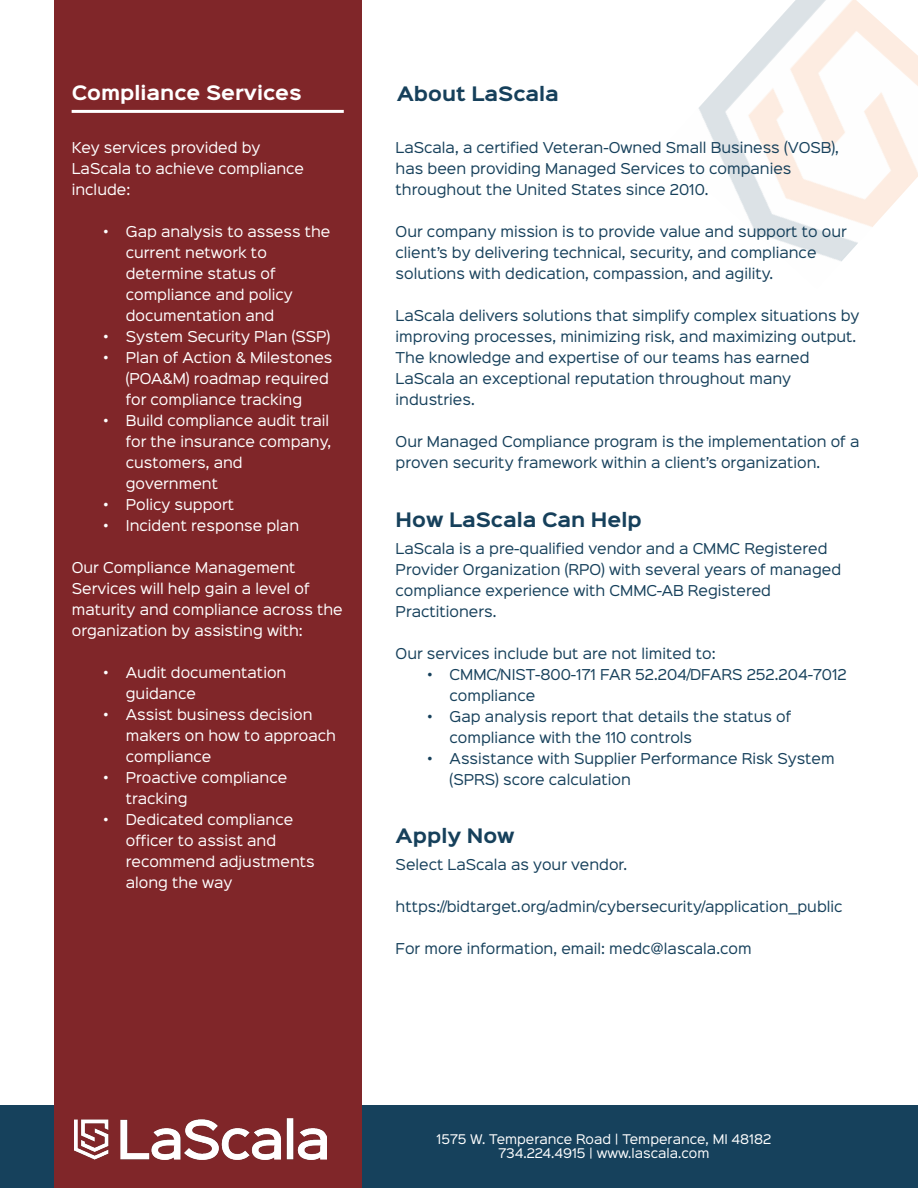
<style>
.page{position:relative;width:918px;height:1188px;background:#fff}
.page>*{position:absolute;margin:0;border:0;box-sizing:border-box;transform-origin:0 0}
.t1{font:700 18px "Sinkin Sans 700";color:#16405b}
.t2{font:700 18px "Sinkin Sans 700";color:#fff}
.t3{font:13.5px/21px "Sinkin Sans 400";color:#16405b}
.t4{font:13.5px/21px "Sinkin Sans 400";color:#fff}
.t5{font:12px/14.4px "Sinkin Sans 400";color:#fff;text-align:center}
</style>
<div class="page">
<img style="left:698px;top:0;width:220px;height:262px">
<div style="left:0;top:1106px;width:918px;height:82px;background:#16415c"></div>
<div style="left:54px;top:0;width:308px;height:1188px;background:#802629"></div>
<img style="left:75px;top:1118px;width:251px;height:42px">
<hr style="left:72px;top:110px;width:272px;height:3px;background:#fff">
<p class="t2" style="left:72px;top:83px;width:231px">Compliance Services</p>
<p class="t4" style="left:72px;top:136px;width:234px">Key services provided by<br>LaScala to achieve compliance include:</p>
<p class="t4" style="left:126px;top:220px;width:206px;text-indent:-22px">• Gap analysis to assess the current network to determine status of compliance and policy documentation and</p>
<p class="t4" style="left:104px;top:325px;width:228px">• System Security Plan (SSP)</p>
<p class="t4" style="left:126px;top:346px;width:208px;text-indent:-22px">• Plan of Action &amp; Milestones (POA&amp;M) roadmap required for compliance tracking</p>
<p class="t4" style="left:126px;top:409px;width:207px;text-indent:-22px">• Build compliance audit trail for the insurance company, customers, and government</p>
<p class="t4" style="left:104px;top:493px;width:131px">• Policy support</p>
<p class="t4" style="left:104px;top:514px;width:196px">• Incident response plan</p>
<p class="t4" style="left:72px;top:556px;width:225px">Our Compliance Management</p>
<p class="t4" style="left:72px;top:577px;width:239px">Services will help gain a level of</p>
<p class="t4" style="left:72px;top:598px;width:272px">maturity and compliance across the organization by assisting with:</p>
<p class="t4" style="left:126px;top:661px;width:162px;text-indent:-22px">• Audit documentation guidance</p>
<p class="t4" style="left:126px;top:703px;width:212px;text-indent:-22px">• Assist business decision makers on how to approach compliance</p>
<p class="t4" style="left:126px;top:766px;width:163px;text-indent:-22px">• Proactive compliance tracking</p>
<p class="t4" style="left:126px;top:808px;width:190px;text-indent:-22px">• Dedicated compliance officer to assist and recommend adjustments along the way</p>
<p class="t1" style="left:397px;top:84px;width:164px">About LaScala</p>
<p class="t3" style="left:396px;top:136px;width:445px">LaScala, a certified Veteran-Owned Small Business (VOSB), has been providing Managed Services to companies throughout the United States since 2010.</p>
<p class="t3" style="left:396px;top:220px;width:453px">Our company mission is to provide value and support to our client’s by delivering technical, security, and compliance solutions with dedication, compassion, and agility.</p>
<p class="t3" style="left:396px;top:304px;width:465px">LaScala delivers solutions that simplify complex situations by improving processes, minimizing risk, and maximizing output.<br>The knowledge and expertise of our teams has earned LaScala an exceptional reputation throughout many industries.</p>
<p class="t3" style="left:396px;top:430px;width:465px">Our Managed Compliance program is the implementation of a proven security framework within a client’s organization.</p>
<p class="t1" style="left:396px;top:510px;width:247px">How LaScala Can Help</p>
<p class="t3" style="left:396px;top:537px;width:447px">LaScala is a pre-qualified vendor and a CMMC Registered Provider Organization (RPO) with several years of managed compliance experience with CMMC-AB Registered Practitioners.</p>
<p class="t3" style="left:396px;top:642px;width:322px">Our services include but are not limited to:</p>
<p class="t3" style="left:450px;top:663px;width:399px;text-indent:-22px">• CMMC/NIST-800-171 FAR 52.204/DFARS 252.204-7012 compliance</p>
<p class="t3" style="left:450px;top:705px;width:343px;text-indent:-22px">• Gap analysis report that details the status of compliance with the 110 controls</p>
<p class="t3" style="left:450px;top:747px;width:387px;text-indent:-22px">• Assistance with Supplier Performance Risk System (SPRS) score calculation</p>
<p class="t1" style="left:396px;top:826px;width:120px">Apply Now</p>
<p class="t3" style="left:396px;top:853px;width:233px">Select LaScala as your vendor.</p>
<p class="t3" style="left:396px;top:895px;width:448px">https://bidtarget.org/admin/cybersecurity/application_public</p>
<p class="t3" style="left:396px;top:937px;width:357px">For more information, email: medc@lascala.com</p>
<p class="t5" style="left:437px;top:1131px;width:336px">1575 W. Temperance Road | Temperance, MI 48182<br>734.224.4915 | www.lascala.com</p>
</div>
